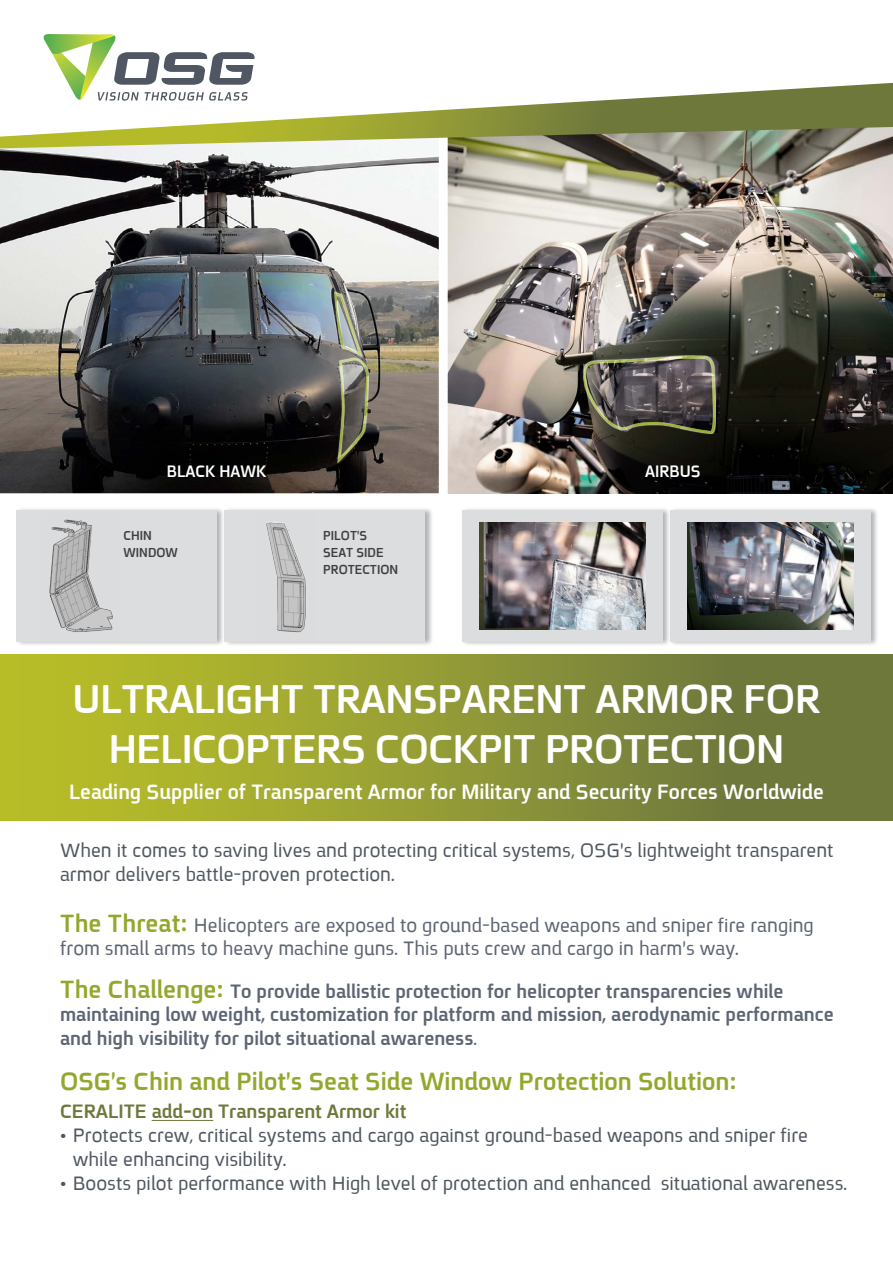
<style>
.page{position:relative;width:893px;height:1263px;background:#fff}
.page>*{position:absolute;margin:0;border:0;box-sizing:border-box;transform-origin:0 0}
.t1{font:700 43.5px/49.8px "Fb Spoiler Eng";letter-spacing:-.01em;color:#fff;text-align:center}
.t2{font:700 27px "Fb Spoiler Eng";color:#92a82d}
.t3{font:700 22.5px "Fb Spoiler Eng";color:#fff}
.t4{font:21px/24px "Fb Spoiler Eng";color:#505762}
.t5{font:700 21px/24px "Fb Spoiler Eng";color:#5d6572}
.t6{font:21px "Fb Spoiler Eng";color:#5d6572}
.t7{font:700 21px "Fb Spoiler Eng";color:#6f783b}
.t8{font:700 18px "Fb Spoiler Eng";color:#fff;scale:.95 1}
.t9{font:700 14.1px/17px "Fb Spoiler Eng";color:#404043;scale:.95 1}
.s1{font-weight:400}
</style>
<div class="page">
<img style="left:0;top:148px;width:439px;height:345px">
<img style="left:448px;top:148px;width:445px;height:345px">
<img style="left:581px;top:354px;width:136px;height:83px">
<div style="left:334px;top:291px;width:29px;height:66px;background:#fff;opacity:.75"></div>
<img style="left:333px;top:294px;width:37px;height:168px">
<hr style="left:152px;top:1120px;width:61px;height:1px;background:#6f783b">
<div style="left:0;top:655px;width:893px;height:166px;background:linear-gradient(to right,#bec428,#656f40)"></div>
<div style="left:15px;top:506px;width:210px;height:141px;background:#000;opacity:.3"></div>
<div style="left:16px;top:510px;width:201px;height:132px;background:#dcddde"></div>
<div style="left:223px;top:506px;width:210px;height:141px;background:#000;opacity:.3"></div>
<div style="left:224px;top:510px;width:201px;height:132px;background:#dcddde"></div>
<div style="left:461px;top:506px;width:210px;height:141px;background:#000;opacity:.3"></div>
<div style="left:462px;top:510px;width:201px;height:132px;background:#dcddde"></div>
<div style="left:669px;top:506px;width:210px;height:141px;background:#000;opacity:.3"></div>
<div style="left:670px;top:510px;width:201px;height:132px;background:#dcddde"></div>
<img style="left:49px;top:519px;width:64px;height:113px">
<img style="left:266px;top:522px;width:40px;height:111px">
<img style="left:479px;top:523px;width:166px;height:106px">
<img style="left:688px;top:523px;width:165px;height:106px">
<svg style="left:0;top:83px;width:893px;height:65px"></svg>
<svg style="left:41px;top:34px;width:215px;height:69px"></svg>
<p class="t8" style="left:167px;top:463px;width:106px">BLACK HAWK</p>
<p class="t9" style="left:124px;top:528px;width:59px">CHIN<br>WINDOW</p>
<p class="t9" style="left:323px;top:528px;width:80px">PILOT S'<br>SEAT SIDE<br>PROTECTION</p>
<p class="t8" style="left:645px;top:463px;width:60px">AIRBUS</p>
<h1 class="t1" style="left:73px;top:678px;width:749px">ULTRALIGHT TRANSPARENT ARMOR FOR<br>HELICOPTERS COCKPIT PROTECTION</h1>
<p class="t3" style="left:69px;top:780px;width:756px">Leading Supplier of Transparent Armor for Military and Security Forces Worldwide</p>
<p class="t4" style="left:60px;top:840px;width:775px">When it comes to saving lives and protecting critical systems, OSG s’ lightweight transparent armor delivers battle-proven protection.</p>
<p class="t6" style="left:194px;top:915px;width:621px">Helicopters are exposed to ground-based weapons and sniper fire ranging</p>
<p class="t2" style="left:60px;top:910px;width:129px">The Threat:</p>
<p class="t6" style="left:60px;top:938px;width:680px">from small arms to heavy machine guns. This puts crew and cargo in harm s’ way.</p>
<p class="t5" style="left:230px;top:981px;width:555px">To provide ballistic protection for helicopter transparencies while</p>
<p class="t2" style="left:60px;top:976px;width:165px">The Challenge:</p>
<p class="t5" style="left:60px;top:1004px;width:775px">maintaining low weight, customization for platform and mission, aerodynamic performance and high visibility for pilot situational awareness<span class="s1">.</span></p>
<p class="t2" style="left:60px;top:1068px;width:678px">OSG s’ Chin and Pilot s' Seat Side Window Protection Solution:</p>
<p class="t7" style="left:60px;top:1101px;width:348px">CERALITE add-on Transparent Armor kit</p>
<p class="t4" style="left:60px;top:1125px;width:749px">• Protects crew, critical systems and cargo against ground-based weapons and sniper fire</p>
<p class="t4" style="left:73px;top:1149px;width:215px">while enhancing visibility.</p>
<p class="t4" style="left:661px;top:1173px;width:188px">situational awareness.</p>
<p class="t4" style="left:60px;top:1173px;width:592px">• Boosts pilot performance with High level of protection and enhanced</p>
</div>
